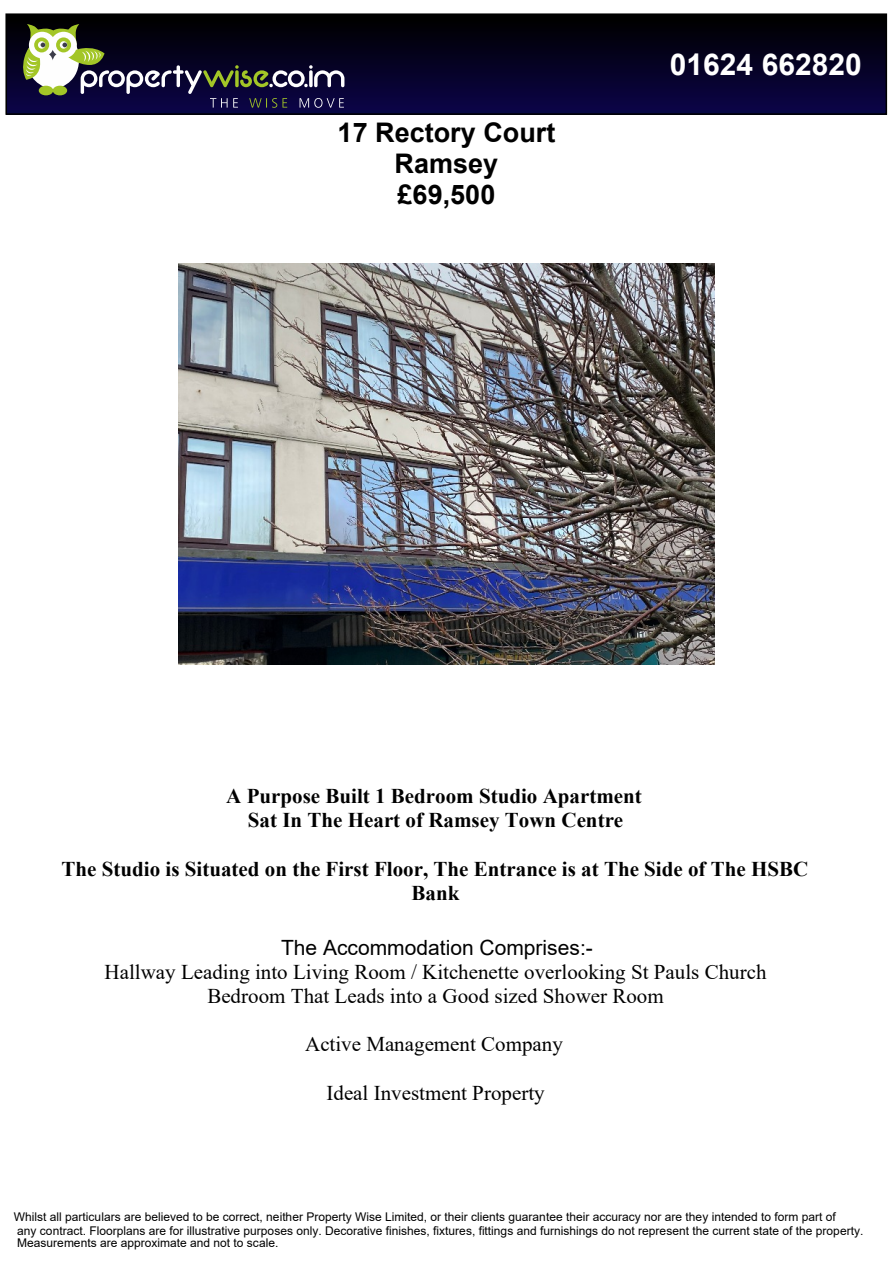
<style>
.page{position:relative;width:893px;height:1263px;background:#fff}
.page>*{position:absolute;margin:0;border:0;box-sizing:border-box;transform-origin:0 0}
.t1{font:700 30px "Arial";color:#fff}
.t2{font:700 27px/30.9px "Arial";color:#000;text-align:center}
.t3{font:21px/24.2px "Times New Roman";color:#000;text-align:center}
.t4{font:700 21px/24.2px "Times New Roman";color:#000;text-align:center}
.t5{font:21px "Arial";color:#000}
.t6{font:12px/13.8px "Arial";color:#000}
</style>
<div class="page">
<hr style="left:6px;top:111px;width:880px;height:3px;background:#060844">
<hr style="left:6px;top:109px;width:880px;height:2px;background:#080745">
<hr style="left:6px;top:106px;width:880px;height:3px;background:#0b0445">
<hr style="left:6px;top:104px;width:880px;height:2px;background:#0b0443">
<hr style="left:6px;top:102px;width:880px;height:3px;background:#0a0442">
<hr style="left:6px;top:99px;width:880px;height:3px;background:#0a0440">
<hr style="left:6px;top:97px;width:880px;height:3px;background:#0a043e">
<hr style="left:6px;top:94px;width:880px;height:3px;background:#09033c">
<hr style="left:6px;top:92px;width:880px;height:2px;background:#09033a">
<hr style="left:6px;top:89px;width:880px;height:3px;background:#090338">
<hr style="left:6px;top:87px;width:880px;height:2px;background:#080336">
<hr style="left:6px;top:84px;width:880px;height:3px;background:#080334">
<hr style="left:6px;top:82px;width:880px;height:2px;background:#080332">
<hr style="left:6px;top:79px;width:880px;height:3px;background:#080330">
<hr style="left:6px;top:76px;width:880px;height:3px;background:#07032e">
<hr style="left:6px;top:74px;width:880px;height:2px;background:#07022c">
<hr style="left:6px;top:71px;width:880px;height:3px;background:#07022a">
<hr style="left:6px;top:69px;width:880px;height:2px;background:#060228">
<hr style="left:6px;top:66px;width:880px;height:3px;background:#060226">
<hr style="left:6px;top:64px;width:880px;height:2px;background:#060224">
<hr style="left:6px;top:61px;width:880px;height:3px;background:#050222">
<hr style="left:6px;top:59px;width:880px;height:2px;background:#050220">
<hr style="left:6px;top:56px;width:880px;height:3px;background:#05021e">
<hr style="left:6px;top:53px;width:880px;height:3px;background:#04021c">
<hr style="left:6px;top:51px;width:880px;height:2px;background:#04011a">
<hr style="left:6px;top:48px;width:880px;height:3px;background:#040118">
<hr style="left:6px;top:46px;width:880px;height:2px;background:#030116">
<hr style="left:6px;top:43px;width:880px;height:3px;background:#030114">
<hr style="left:6px;top:41px;width:880px;height:2px;background:#030112">
<hr style="left:6px;top:38px;width:880px;height:3px;background:#030110">
<hr style="left:6px;top:35px;width:880px;height:3px;background:#02010e">
<hr style="left:6px;top:33px;width:880px;height:3px;background:#02010c">
<hr style="left:6px;top:30px;width:880px;height:3px;background:#02010a">
<hr style="left:6px;top:28px;width:880px;height:3px;background:#010008">
<hr style="left:6px;top:25px;width:880px;height:3px;background:#010006">
<hr style="left:6px;top:23px;width:880px;height:2px;background:#010004">
<hr style="left:6px;top:20px;width:880px;height:3px;background:#000002">
<div style="left:6px;top:14px;width:880px;height:6px;background:#000"></div>
<div style="left:5px;top:13px;width:882px;height:102px;border:2px solid #000"></div>
<svg style="left:23px;top:24px;width:321px;height:84px"></svg>
<img style="left:179px;top:263px;width:535px;height:402px">
<h2 class="t2" style="left:338px;top:119px;width:219px">17 Rectory Court<br>Ramsey<br>£69,500</h2>
<h1 class="t1" style="left:670px;top:54px;width:194px">01624 662820</h1>
<h3 class="t4" style="left:226px;top:786px;width:417px">A Purpose Built 1 Bedroom Studio Apartment<br>Sat In The Heart of Ramsey Town Centre</h3>
<h3 class="t4" style="left:62px;top:859px;width:748px">The Studio is Situated on the First Floor, The Entrance is at The Side of The HSBC<br>Bank</h3>
<h3 class="t5" style="left:281px;top:940px;width:313px">The Accommodation Comprises:-</h3>
<h3 class="t3" style="left:105px;top:962px;width:663px">Hallway Leading into Living Room / Kitchenette overlooking St Pauls Church<br>Bedroom That Leads into a Good sized Shower Room</h3>
<h3 class="t3" style="left:305px;top:1034px;width:259px">Active Management Company</h3>
<h3 class="t3" style="left:326px;top:1082px;width:220px">Ideal Investment Property</h3>
<p class="t6" style="left:14px;top:1211px;width:851px">Whilst all particulars are believed to be correct, neither Property Wise Limited, or their clients guarantee their accuracy nor are they intended to form part of<br>any contract. Floorplans are for illustrative purposes only. Decorative finishes, fixtures, fittings and furnishings do not represent the current state of the property.</p>
<p class="t6" style="left:17px;top:1237px;width:263px">Measurements are approximate and not to scale.</p>
</div>
